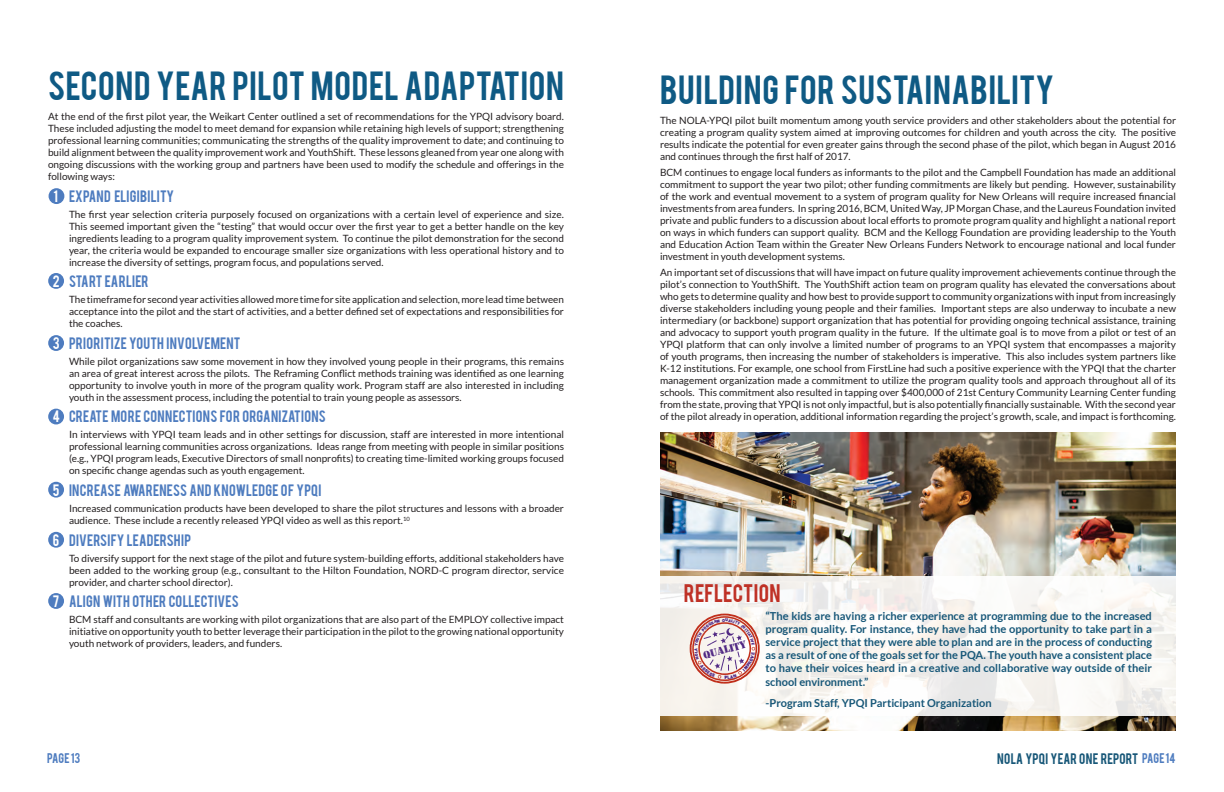
<style>
.page{position:relative;width:1224px;height:792px;background:#fff}
.page>*{position:absolute;margin:0;border:0;box-sizing:border-box;transform-origin:0 0}
.Subheader{font:32px "Bebas";letter-spacing:.02em;color:#0f5a84}
.Subheader-2{font:20px "Bebas";color:#bf3126}
.General{font:13px "Bebas";letter-spacing:.02em;color:#4e7cbf}
.General-2{font:13px "Bebas";color:#4e7cbf}
.t1{font:13px "Bebas";color:#fff}
.t2{font:12px "Bebas";letter-spacing:.02em;color:#175778}
.Subheader-3{font:700 11px/13.2px "Lato";color:#175778;text-align:justify}
.t3{font:11px "Bebas";letter-spacing:.005em;color:#4e7cbf}
.t4{font:10.9px "Stencil";color:#4e2582}
.General-3{font:10px/12px "Lato";color:#231f20;text-align:justify}
.Subheader-4{font:10px/12px "Lato";color:#231f20;text-align:justify}
.s1{font-size:11px;color:#4e7cbf}
</style>
<div class="page">
<div style="left:49px;top:188px;width:15px;height:16px;background:#4e7cbf;border-radius:50%"></div>
<div style="left:48px;top:273px;width:16px;height:16px;background:#4e7cbf;border-radius:50%"></div>
<div style="left:48px;top:335px;width:16px;height:16px;background:#4e7cbf;border-radius:50%"></div>
<div style="left:48px;top:409px;width:16px;height:15px;background:#4e7cbf;border-radius:50%"></div>
<div style="left:48px;top:482px;width:16px;height:16px;background:#4e7cbf;border-radius:50%"></div>
<div style="left:48px;top:532px;width:16px;height:16px;background:#4e7cbf;border-radius:50%"></div>
<div style="left:48px;top:593px;width:16px;height:16px;background:#4e7cbf;border-radius:50%"></div>
<img style="left:660px;top:432px;width:516px;height:299px">
<svg style="left:660px;top:576px;width:516px;height:140px;fill:#f8f5f1"></svg>
<div style="left:690px;top:614px;width:70px;height:70px;border:2px solid #c02d19;border-radius:50%"></div>
<div style="left:692px;top:616px;width:65px;height:65px;border:2px solid #c02d19;border-radius:50%"></div>
<svg style="left:694px;top:618px;width:61px;height:61px"></svg>
<p class="Subheader" style="left:48px;top:62px;width:517px">SECOND YEAR PILOT MODEL ADAPTATION</p>
<p class="General-3" style="left:48px;top:110px;width:518px">At the end of the first pilot year, the Weikart Center outlined a set of recommendations for the YPQI advisory board.<br>These included adjusting the model to meet demand for expansion while retaining high levels of support; strengthening professional learning communities; communicating the strengths of the quality improvement to date; and continuing to build alignment between the quality improvement work and YouthShift. These lessons gleaned from year one along with ongoing discussions with the working group and partners have been used to modify the schedule and offerings in the following ways:</p>
<p class="General" style="left:69px;top:186px;width:107px">EXPAND ELIGIBILITY</p>
<p class="General-3" style="left:69px;top:208px;width:497px">The first year selection criteria purposely focused on organizations with a certain level of experience and size.<br>This seemed important given the “testing” that would occur over the first year to get a better handle on the key ingredients leading to a program quality improvement system. To continue the pilot demonstration for the second year, the criteria would be expanded to encourage smaller size organizations with less operational history and to increase the diversity of settings, program focus, and populations served.</p>
<p class="General-2" style="left:69px;top:272px;width:81px">START EARLIER</p>
<p class="General-3" style="left:69px;top:293px;width:496px">The timeframe for second year activities allowed more time for site application and selection, more lead time between acceptance into the pilot and the start of activities, and a better defined set of expectations and responsibilities for the coaches.</p>
<p class="General" style="left:69px;top:333px;width:173px">PRIORITIZE YOUTH INVOLVEMENT</p>
<p class="General-3" style="left:69px;top:355px;width:497px">While pilot organizations saw some movement in how they involved young people in their programs, this remains an area of great interest across the pilots. The Reframing Conflict methods training was identified as one learning opportunity to involve youth in more of the program quality work. Program staff are also interested in including youth in the assessment process, including the potential to train young people as assessors.</p>
<p class="General" style="left:69px;top:407px;width:258px">CREATE MORE CONNECTIONS FOR ORGANIZATIONS</p>
<p class="General-3" style="left:69px;top:429px;width:497px">In interviews with YPQI team leads and in other settings for discussion, staff are interested in more intentional professional learning communities across organizations. Ideas range from meeting with people in similar positions (e.g., YPQI program leads, Executive Directors of small nonprofits) to creating time-limited working groups focused on specific change agendas such as youth engagement.</p>
<p class="General" style="left:69px;top:481px;width:254px">INCREASE AWARENESS AND KNOWLEDGE OF YPQI</p>
<p class="General-3" style="left:69px;top:502px;width:496px">Increased communication products have been developed to share the pilot structures and lessons with a broader audience. These include a recently released YPQI video as well as this report.<sup>10</sup></p>
<p class="General" style="left:69px;top:530px;width:124px">DIVERSIFY LEADERSHIP</p>
<p class="General-3" style="left:69px;top:552px;width:496px">To diversify support for the next stage of the pilot and future system-building efforts, additional stakeholders have been added to the working group (e.g., consultant to the Hilton Foundation, NORD-C program director, service provider, and charter school director).</p>
<p class="General" style="left:69px;top:592px;width:171px">ALIGN WITH OTHER COLLECTIVES</p>
<p class="General-3" style="left:69px;top:613px;width:496px">BCM staff and consultants are working with pilot organizations that are also part of the EMPLOY collective impact initiative on opportunity youth to better leverage their participation in the pilot to the growing national opportunity youth network of providers, leaders, and funders.</p>
<p class="Subheader" style="left:660px;top:66px;width:396px">BUILDING FOR SUSTAINABILITY</p>
<p class="Subheader-4" style="left:660px;top:114px;width:518px">The NOLA-YPQI pilot built momentum among youth service providers and other stakeholders about the potential for creating a program quality system aimed at improving outcomes for children and youth across the city. The positive results indicate the potential for even greater gains through the second phase of the pilot, which began in August 2016 and continues through the first half of 2017.</p>
<p class="Subheader-4" style="left:660px;top:166px;width:518px">BCM continues to engage local funders as informants to the pilot and the Campbell Foundation has made an additional commitment to support the year two pilot; other funding commitments are likely but pending. However, sustainability of the work and eventual movement to a system of program quality for New Orleans will require increased financial investments from area funders. In spring 2016, BCM, United Way, JP Morgan Chase, and the Laureus Foundation invited private and public funders to a discussion about local efforts to promote program quality and highlight a national report on ways in which funders can support quality. BCM and the Kellogg Foundation are providing leadership to the Youth and Education Action Team within the Greater New Orleans Funders Network to encourage national and local funder investment in youth development systems.</p>
<p class="Subheader-4" style="left:660px;top:266px;width:518px">An important set of discussions that will have impact on future quality improvement achievements continue through the pilot’s connection to YouthShift. The YouthShift action team on program quality has elevated the conversations about who gets to determine quality and how best to provide support to community organizations with input from increasingly diverse stakeholders including young people and their families. Important steps are also underway to incubate a new intermediary (or backbone) support organization that has potential for providing ongoing technical assistance, training and advocacy to support youth program quality in the future. If the ultimate goal is to move from a pilot or test of an YPQI platform that can only involve a limited number of programs to an YPQI system that encompasses a majority of youth programs, then increasing the number of stakeholders is imperative. This also includes system partners like K-12 institutions. For example, one school from FirstLine had such a positive experience with the YPQI that the charter management organization made a commitment to utilize the program quality tools and approach throughout all of its schools. This commitment also resulted in tapping over $400,000 of 21st Century Community Learning Center funding from the state, proving that YPQI is not only impactful, but is also potentially financially sustainable. With the second year of the pilot already in operation, additional information regarding the project’s growth, scale, and impact is forthcoming.</p>
<p class="t1" style="left:53px;top:187px;width:6px">1</p>
<p class="t1" style="left:53px;top:272px;width:8px">2</p>
<p class="t1" style="left:53px;top:334px;width:8px">3</p>
<p class="t1" style="left:53px;top:407px;width:9px">4</p>
<p class="t1" style="left:53px;top:480px;width:8px">5</p>
<p class="t1" style="left:53px;top:530px;width:8px">6</p>
<p class="t1" style="left:53px;top:592px;width:8px">7</p>
<p class="Subheader-2" style="left:684px;top:579px;width:98px">REFLECTION</p>
<p class="Subheader-3" style="left:766px;top:609px;width:388px">“The kids are having a richer experience at programming due to the increased program quality. For instance, they have had the opportunity to take part in a service project that they were able to plan and are in the process of conducting as a result of one of the goals set for the PQA. The youth have a consistent place to have their voices heard in a creative and collaborative way outside of their school environment.”</p>
<p class="Subheader-3" style="left:766px;top:696px;width:228px">-Program Staff, YPQI Participant Organization</p>
<p class="t4" style="left:702px;top:649px;width:46px;rotate:-15deg">quality</p>
<p class="t3" style="left:47px;top:750px;width:35px">PAGE 13</p>
<p class="t2" style="left:997px;top:749px;width:180px">NOLA YPQI YEAR ONE REPORT <span class="s1">PAGE 14</span></p>
</div>
